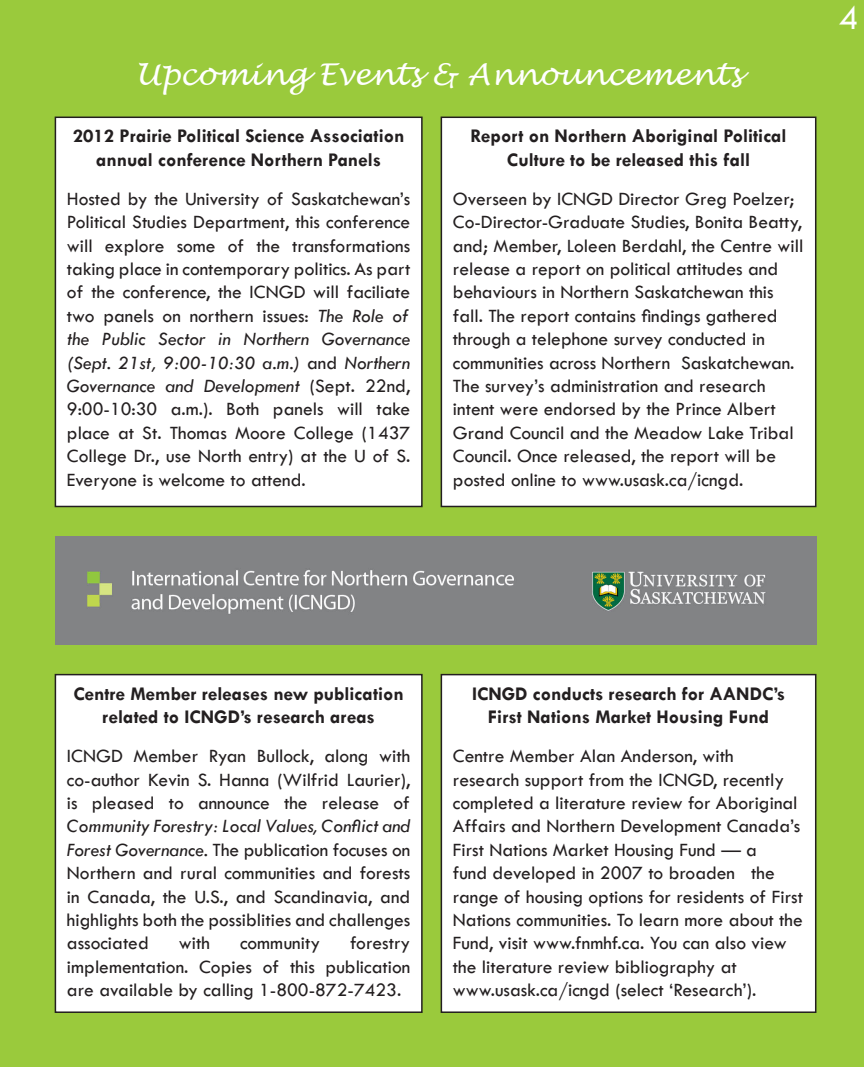
<style>
.page{position:relative;width:864px;height:1067px;background:#fff}
.page>*{position:absolute;margin:0;border:0;box-sizing:border-box;transform-origin:0 0}
.t1{font:36px "Tw Cen";color:#fff}
.t2{font:italic 30px "Lucida Handwriting";color:#fff}
.t3{font:19.5px/23.4px "Tw Cen";color:#231f20;text-align:justify}
.t4{font:700 19.5px/23.4px "Tw Cen";color:#231f20;text-align:center}
.s1{font-style:italic}
</style>
<div class="page">
<div style="left:0;top:0;width:864px;height:1066px;background:#9aca3c"></div>
<img style="left:55px;top:536px;width:761px;height:108px">
<div style="left:55px;top:117px;width:367px;height:389px;background:#fff"></div>
<div style="left:55px;top:116px;width:368px;height:391px;border:2px solid #231f20"></div>
<div style="left:441px;top:117px;width:375px;height:389px;background:#fff"></div>
<div style="left:441px;top:116px;width:375px;height:391px;border:2px solid #231f20"></div>
<div style="left:55px;top:674px;width:367px;height:338px;background:#fff"></div>
<div style="left:55px;top:674px;width:368px;height:338px;border:2px solid #231f20"></div>
<div style="left:441px;top:674px;width:375px;height:338px;background:#fff"></div>
<div style="left:441px;top:674px;width:375px;height:338px;border:2px solid #231f20"></div>
<p class="t2" style="left:136px;top:56px;width:607px">Upcoming Events &amp; Announcements</p>
<p class="t4" style="left:73px;top:124px;width:333px">2012 Prairie Political Science Association annual conference Northern Panels</p>
<p class="t3" style="left:67px;top:187px;width:345px">Hosted by the University of Saskatchewan’s Political Studies Department, this conference will explore some of the transformations taking place in contemporary politics. As part of the conference, the ICNGD will faciliate two panels on northern issues: <span class="s1">The Role of the Public Sector in Northern Governance (Sept. 21st, 9:00-10:30 a.m.)</span> and <span class="s1">Northern Governance and Development</span> (Sept. 22nd, 9:00-10:30 a.m.). Both panels will take place at St. Thomas Moore College (1437<br>College Dr., use North entry) at the U of S.<br>Everyone is welcome to attend.</p>
<p class="t4" style="left:471px;top:124px;width:318px">Report on Northern Aboriginal Political<br>Culture to be released this fall</p>
<p class="t3" style="left:453px;top:187px;width:352px;text-align:left">Overseen by ICNGD Director Greg Poelzer; Co-Director-Graduate Studies, Bonita Beatty, and; Member, Loleen Berdahl, the Centre will release a report on political attitudes and behaviours in Northern Saskatchewan this fall. The report contains findings gathered through a telephone survey conducted in communities across Northern Saskatchewan.<br>The survey’s administration and research intent were endorsed by the Prince Albert Grand Council and the Meadow Lake Tribal Council. Once released, the report will be posted online to www.usask.ca/icngd.</p>
<p class="t1" style="left:839px;top:-4px;width:21px">4</p>
<p class="t4" style="left:73px;top:681px;width:332px">Centre Member releases new publication related to ICNGD’s research areas</p>
<p class="t3" style="left:67px;top:744px;width:345px">ICNGD Member Ryan Bullock, along with co-author Kevin S. Hanna (Wilfrid Laurier), is pleased to announce the release of <span class="s1">Community Forestry: Local Values, Conflict and Forest Governance.</span> The publication focuses on Northern and rural communities and forests in Canada, the U.S., and Scandinavia, and highlights both the possiblities and challenges associated</p>
<p class="t3" style="left:67px;top:931px;width:345px;text-indent:283px">forestry implementation. Copies of this publication are available by calling 1-800-872-7423.</p>
<p class="t3" style="left:179px;top:931px;width:33px">with</p>
<p class="t3" style="left:240px;top:931px;width:82px">community</p>
<p class="t4" style="left:472px;top:681px;width:315px">ICNGD conducts research for AANDC’s<br>First Nations Market Housing Fund</p>
<p class="t3" style="left:453px;top:744px;width:352px;text-align:left">Centre Member Alan Anderson, with research support from the ICNGD, recently completed a literature review for Aboriginal Affairs and Northern Development Canada’s First Nations Market Housing Fund — a<br>fund developed in 2007 to broaden the range of housing options for residents of First Nations communities. To learn more about the Fund, visit www.fnmhf.ca. You can also view the literature review bibliography at www.usask.ca/icngd (select ‘Research’).</p>
</div>
